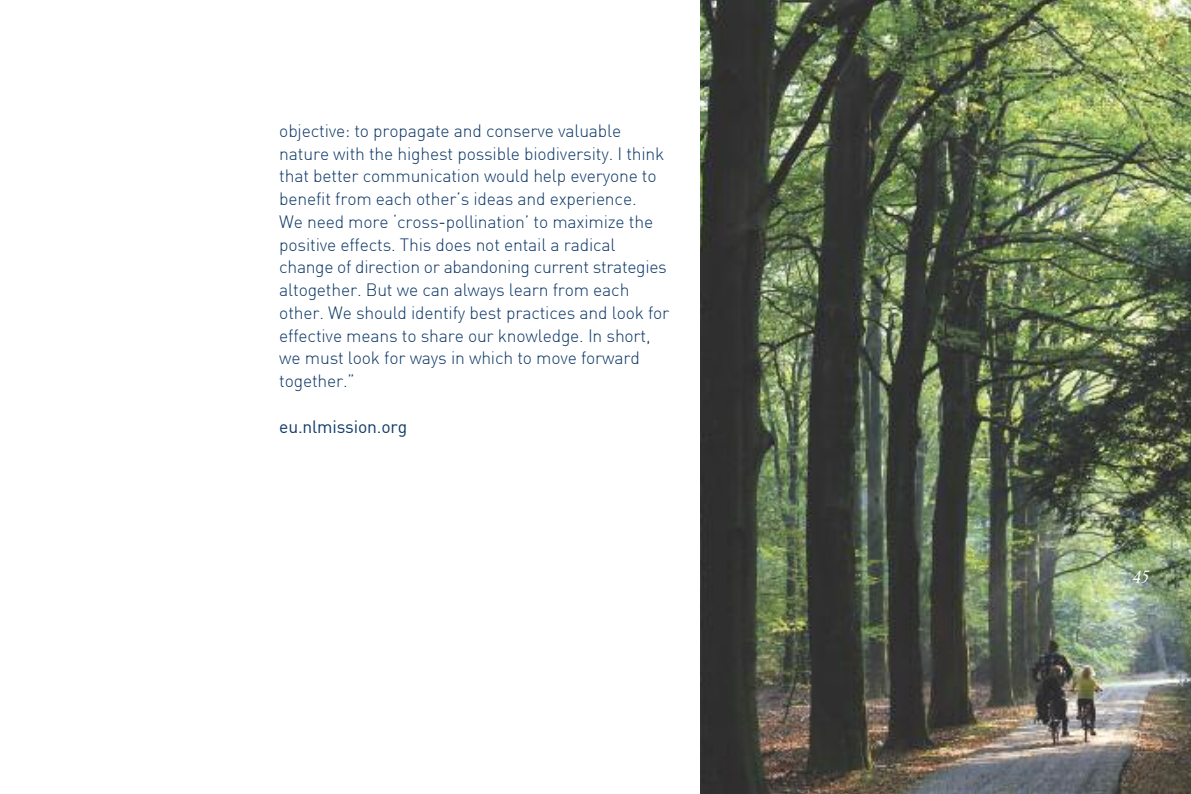
<style>
.page{position:relative;width:1191px;height:794px;background:#fff}
.page>*{position:absolute;margin:0;border:0;box-sizing:border-box;transform-origin:0 0}
.t1{font:italic 24.5px "Disturbance";color:#fff}
.t2{font:300 17.5px/22.8px "DIN";letter-spacing:-.01em;color:#0e3968}
.t3{font:17.5px "DIN";letter-spacing:-.01em;color:#0e3968}
</style>
<div class="page">
<img style="left:700px;top:0;width:491px;height:794px">
<p class="t2" style="left:279px;top:119px;width:391px">objective: to propagate and conserve valuable nature with the highest possible biodiversity. I think that better communication would help everyone to benefit from each other’s ideas and experience.<br>We need more ‘cross-pollination’ to maximize the positive effects. This does not entail a radical change of direction or abandoning current strategies altogether. But we can always learn from each other. We should identify best practices and look for effective means to share our knowledge. In short, we must look for ways in which to move forward together.”</p>
<p class="t3" style="left:279px;top:415px;width:129px">eu.nlmission.org</p>
<h1 class="t1" style="left:1133px;top:557px;width:19px">45</h1>
</div>
